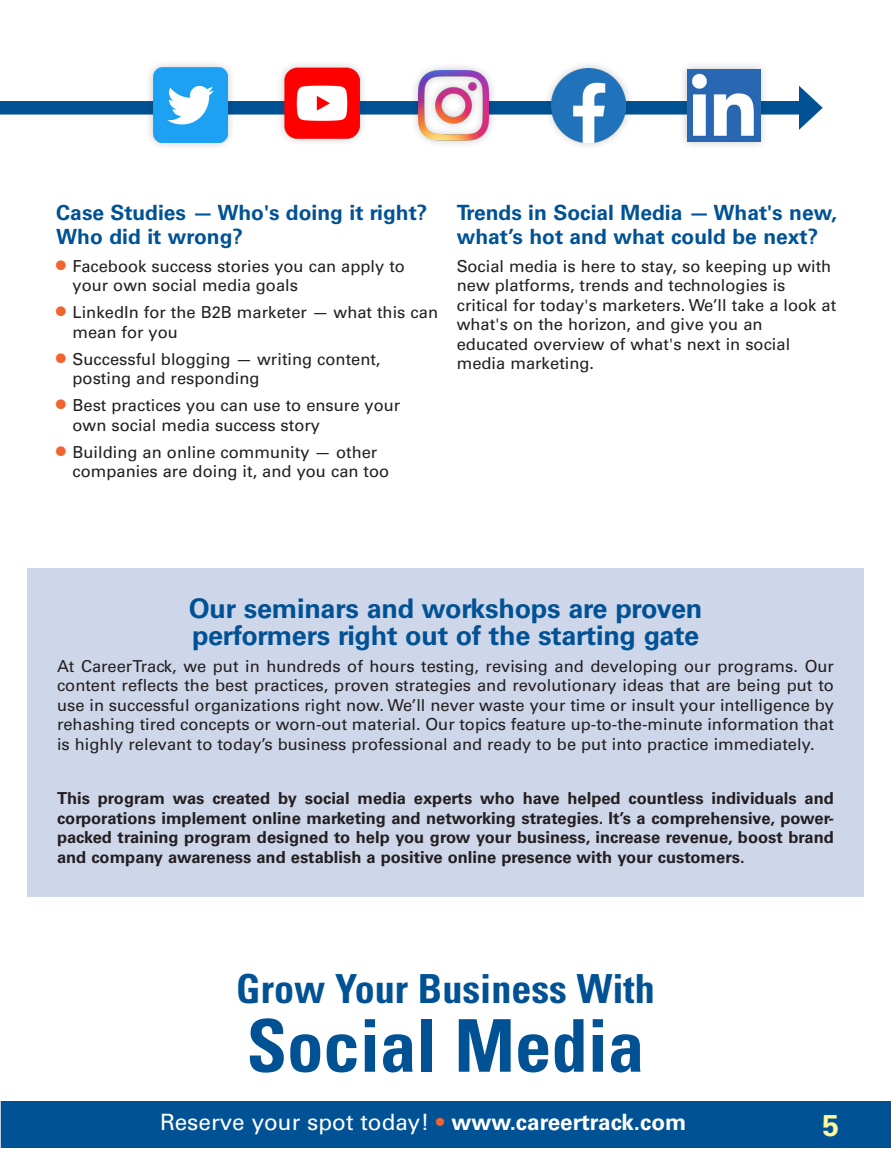
<style>
.page{position:relative;width:891px;height:1175px;background:#fff}
.page>*{position:absolute;margin:0;border:0;box-sizing:border-box;transform-origin:0 0}
.t1{font:700 condensed 72.75px "Univers LT Std";color:#005294}
.t2{font:700 condensed 40.05px "Univers LT Std";color:#005294}
.t3{font:700 30px "Univers LT Std";color:#fff79a}
.Copy{font:700 27px "Univers LT Std";letter-spacing:-.01em;color:#005294}
.Copy-2{font:22.5px "Univers LT Std";color:#fff}
.Subhead{font:700 21px/24px "Univers LT Std";color:#005294}
.Bullets{font:16.5px/19.5px "Univers LT Std";color:#231f20}
.Copy-3{font:16.5px/19.5px "Univers LT Std";color:#231f20;text-align:justify}
.Copy-4{font:700 16.5px/19.5px "Univers LT Std";color:#231f20;text-align:justify}
.s1{font-size:27px;color:#f2642f}
.s2{color:#f2642f}
.s3{font-weight:700}
</style>
<div class="page">
<div style="left:0;top:1101px;width:891px;height:47px;background:#005294"></div>
<hr style="left:0;top:1101px;width:1px;height:47px;background:#c0cae2">
<div style="left:27px;top:568px;width:837px;height:328px;background:#ced6e9"></div>
<div style="left:0;top:101px;width:808px;height:13px;background:#005294"></div>
<svg style="left:799px;top:86px;width:24px;height:44px"></svg>
<div style="left:410px;top:61px;width:88px;height:88px;background:#231f20;opacity:.25"></div>
<img style="left:417px;top:68px;width:74px;height:74px">
<div style="left:543px;top:59px;width:92px;height:92px;background:#231f20;opacity:.25"></div>
<img style="left:552px;top:68px;width:74px;height:74px">
<div style="left:678px;top:60px;width:91px;height:90px;background:#231f20;opacity:.25"></div>
<img style="left:687px;top:69px;width:73px;height:73px">
<div style="left:276px;top:60px;width:91px;height:87px;background:#231f20;opacity:.25"></div>
<img style="left:284px;top:68px;width:75px;height:73px">
<div style="left:144px;top:59px;width:93px;height:92px;background:#231f20;opacity:.25"></div>
<img style="left:153px;top:68px;width:75px;height:75px">
<p class="Subhead" style="left:56px;top:201px;width:373px">Case Studies — Who's doing it right?<br>Who did it wrong?</p>
<p class="Bullets" style="left:73px;top:256px;width:334px;text-indent:-16px"><span class="s1">•</span> Facebook success stories you can apply to your own social media goals</p>
<p class="Bullets" style="left:73px;top:302px;width:367px;text-indent:-16px"><span class="s1">•</span> LinkedIn for the B2B marketer — what this can mean for you</p>
<p class="Bullets" style="left:73px;top:349px;width:310px;text-indent:-16px"><span class="s1">•</span> Successful blogging — writing content, posting and responding</p>
<p class="Bullets" style="left:73px;top:396px;width:329px;text-indent:-16px"><span class="s1">•</span> Best practices you can use to ensure your own social media success story</p>
<p class="Bullets" style="left:73px;top:442px;width:318px;text-indent:-16px"><span class="s1">•</span> Building an online community — other companies are doing it, and you can too</p>
<p class="Subhead" style="left:457px;top:201px;width:382px">Trends in Social Media — What's new, what’s hot and what could be next?</p>
<p class="Bullets" style="left:457px;top:256px;width:381px">Social media is here to stay, so keeping up with new platforms, trends and technologies is critical for today's marketers. We’ll take a look at what's on the horizon, and give you an educated overview of what's next in social media marketing.</p>
<p class="Copy" style="left:189px;top:592px;width:515px">Our seminars and workshops are proven</p>
<p class="Copy" style="left:192px;top:619px;width:509px">performers right out of the starting gate</p>
<p class="Copy-3" style="left:57px;top:656px;width:779px">At CareerTrack, we put in hundreds of hours testing, revising and developing our programs. Our content reflects the best practices, proven strategies and revolutionary ideas that are being put to use in successful organizations right now. We’ll never waste your time or insult your intelligence by rehashing tired concepts or worn-out material. Our topics feature up-to-the-minute information that is highly relevant to today’s business professional and ready to be put into practice immediately.</p>
<p class="Copy-4" style="left:57px;top:788px;width:778px">This program was created by social media experts who have helped countless individuals and corporations implement online marketing and networking strategies. It’s a comprehensive, power&shy;packed training program designed to help you grow your business, increase revenue, boost brand and company awareness and establish a positive online presence with your customers.</p>
<p class="t2" style="left:236px;top:964px;width:420px">Grow Your Business With</p>
<p class="t1" style="left:247px;top:1001px;width:399px">Social Media</p>
<p class="Copy-2" style="left:160px;top:1108px;width:528px">Reserve your spot today! <span class="s2">•</span> <span class="s3">www.careertrack.com</span></p>
<p class="t3" style="left:823px;top:1108px;width:18px">5</p>
</div>
